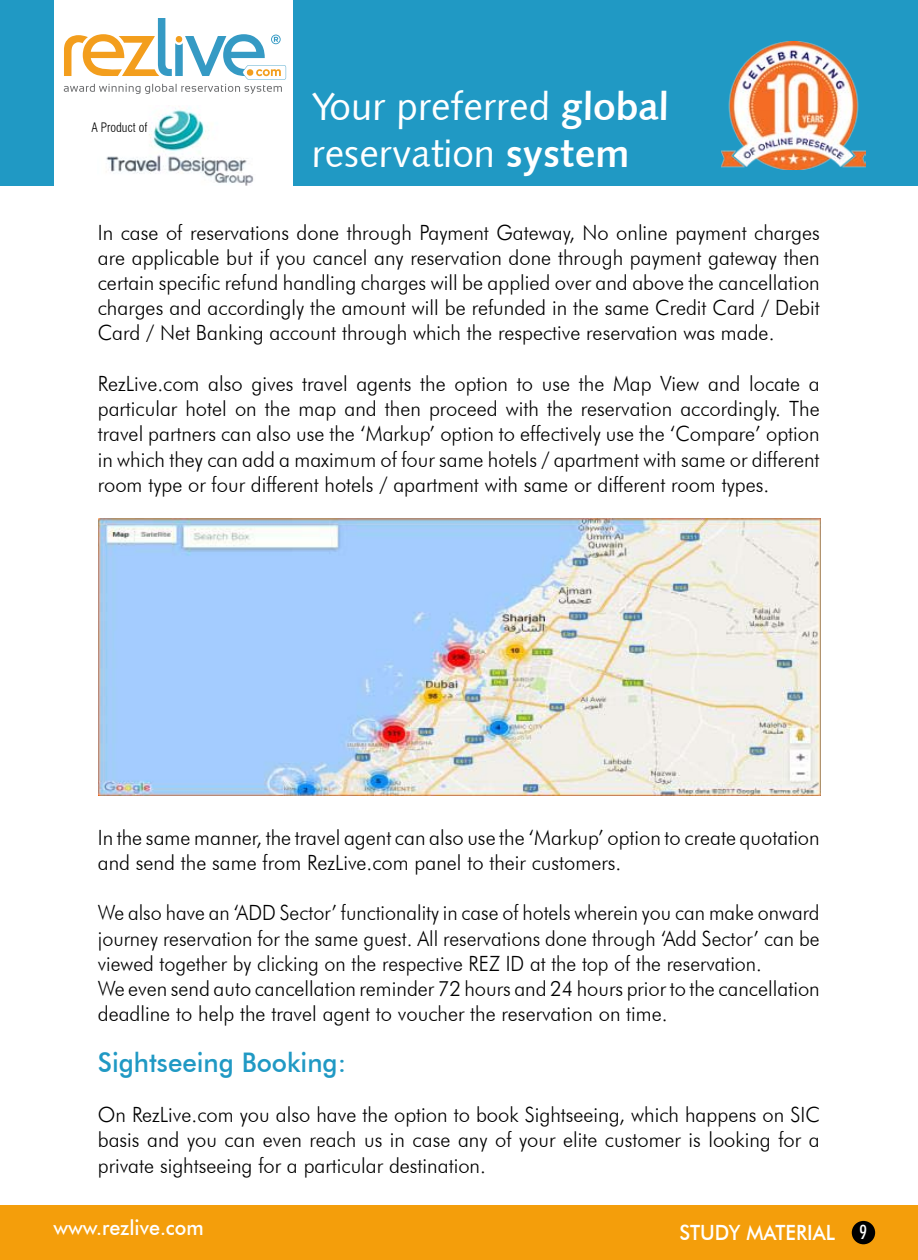
<style>
.page{position:relative;width:918px;height:1260px;background:#fff}
.page>*{position:absolute;margin:0;border:0;box-sizing:border-box;transform-origin:0 0}
.t1{font:39px/46.8px "Humanist 531 BT Roman A";color:#fff}
.t2{font:500 27px "Futura BT";color:#2099c4;scale:.96 1}
.t3{font:300 21px/25.2px "Futura BT";color:#000;text-align:justify;scale:.96 1}
.t4{font:300 21px/25.2px "Futura BT";color:#000;scale:.94 1}
.t5{font:500 21px "Futura BT";color:#fff;scale:.94 1}
.t6{font:300 condensed 12.75px "Swiss 721 BT";color:#000}
.s1{font-family:"Humanist 531 BT Bold A"}
.s2{font-stretch:condensed;font-size:19.5px}
</style>
<div class="page">
<div style="left:0;top:0;width:918px;height:185px;background:#2099c4"></div>
<img style="left:721px;top:41px;width:145px;height:128px">
<div style="left:0;top:1205px;width:918px;height:54px;background:#f49e0b"></div>
<div style="left:852px;top:1220px;width:23px;height:24px;background:#000;border-radius:50%"></div>
<img style="left:99px;top:518px;width:722px;height:277px">
<div style="left:54px;top:0;width:238px;height:186px;background:#fff"></div>
<svg style="left:64px;top:18px;width:222px;height:76px"></svg>
<img style="left:106px;top:107px;width:148px;height:78px">
<p class="t6" style="left:92px;top:120px;width:57px">A Product of</p>
<h1 class="t1" style="left:312px;top:82px;width:359px">Your preferred <span class="s1">global </span>reservation <span class="s1">system</span></h1>
<p class="t3" style="left:98px;top:219px;width:754px">In case of reservations done through Payment Gateway, No online payment charges are applicable but if you cancel any reservation done through payment gateway then certain specific refund handling charges will be applied over and above the cancellation charges and accordingly the amount will be refunded in the same Credit Card / Debit Card / Net Banking account through which the respective reservation was made.</p>
<p class="t3" style="left:98px;top:370px;width:754px">RezLive.com also gives travel agents the option to use the Map View and locate a particular hotel on the map and then proceed with the reservation accordingly. The travel partners can also use the ‘Markup’ option to effectively use the ‘Compare’ option in which they can add a maximum of four same hotels / apartment with same or different room type or four different hotels / apartment with same or different room types.</p>
<p class="t3" style="left:98px;top:824px;width:754px">In the same manner, the travel agent can also use the ‘Markup’ option to create quotation and send the same from RezLive.com panel to their customers.</p>
<p class="t4" style="left:98px;top:900px;width:770px">We also have an ‘ADD Sector’ functionality in case of hotels wherein you can make onward journey reservation for the same guest. All reservations done through ‘Add Sector’ can be viewed together by clicking on the respective REZ ID at the top of the reservation.<br>We even send auto cancellation reminder 72 hours and 24 hours prior to the cancellation deadline to help the travel agent to voucher the reservation on time.</p>
<p class="t2" style="left:98px;top:1045px;width:260px">Sightseeing Booking:</p>
<p class="t3" style="left:98px;top:1101px;width:754px">On RezLive.com you also have the option to book Sightseeing, which happens on SIC basis and you can even reach us in case any of your elite customer is looking for a private sightseeing for a particular destination.</p>
<p class="t5" style="left:53px;top:1214px;width:162px">www.rezlive.com</p>
<p class="t5" style="left:679px;top:1219px;width:201px">STUDY MATERIAL <span class="s2">9</span></p>
</div>
